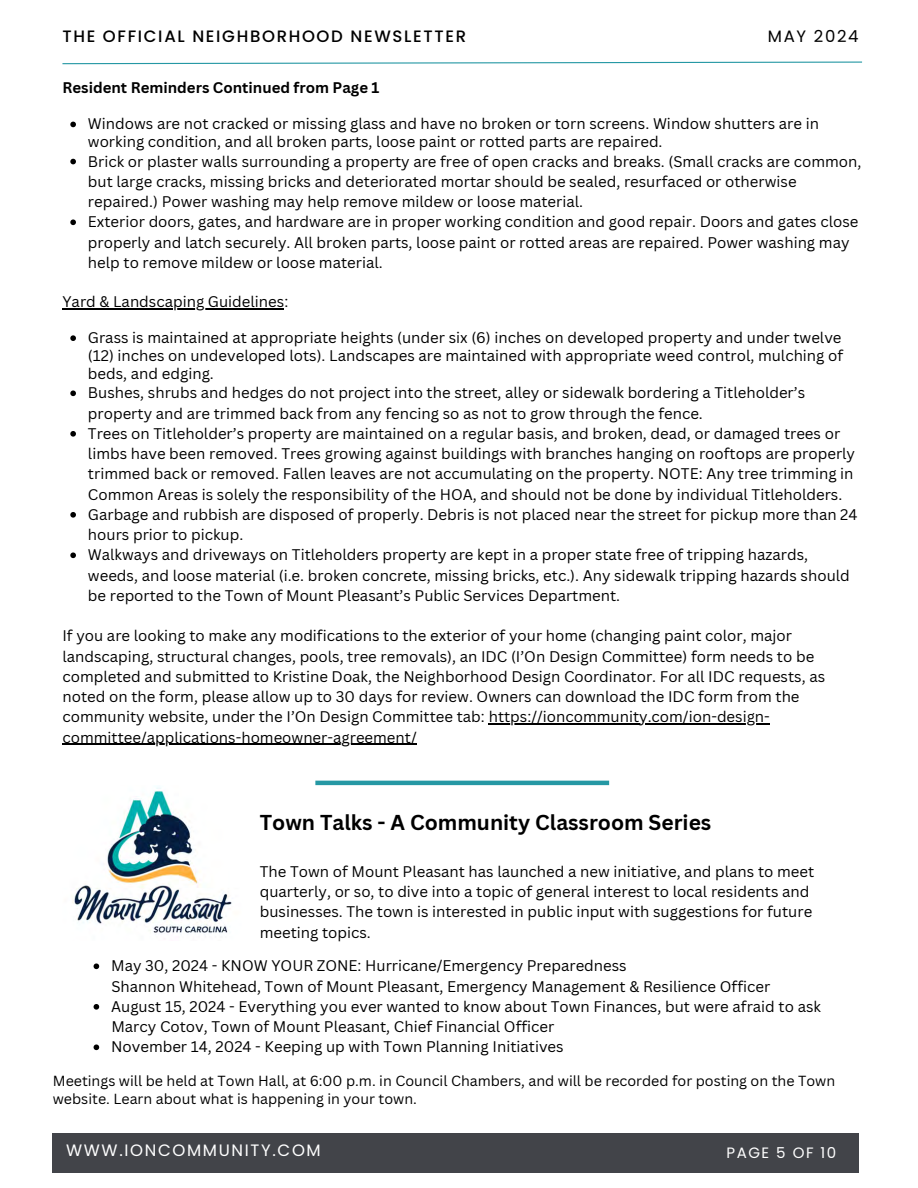
<style>
.page{position:relative;width:918px;height:1188px;background:#fff}
.page>*{position:absolute;margin:0;border:0;box-sizing:border-box;transform-origin:0 0}
.t1{font:700 21px "Canva Sans";color:#000}
.t2{font:500 16.5px "Poppins";letter-spacing:.1em;color:#000}
.t3{font:16.5px "Poppins";letter-spacing:.1em;color:#fff}
.t4{font:16.5px "Poppins";letter-spacing:.1em;color:#000}
.t5{font:15px/20.2px "Canva Sans";color:#000}
.t6{font:700 15px "Canva Sans";color:#000}
.t7{font:15px "Poppins";letter-spacing:.1em;color:#fff}
.t8{font:14.25px/18px "Canva Sans";color:#000}
</style>
<div class="page">
<svg style="left:62px;top:61px;width:801px;height:4px"></svg>
<div style="left:53px;top:1133px;width:806px;height:40px;background:#424449"></div>
<hr style="left:315px;top:781px;width:294px;height:4px;background:#2598a4">
<img style="left:72px;top:787px;width:160px;height:147px">
<svg style="left:70px;top:122px;width:6px;height:5px"></svg>
<svg style="left:70px;top:159px;width:6px;height:5px"></svg>
<svg style="left:70px;top:219px;width:6px;height:6px"></svg>
<hr style="left:62px;top:308px;width:222px;height:1px;background:#000">
<svg style="left:70px;top:335px;width:6px;height:6px"></svg>
<svg style="left:70px;top:390px;width:6px;height:6px"></svg>
<svg style="left:70px;top:431px;width:6px;height:6px"></svg>
<svg style="left:70px;top:512px;width:6px;height:6px"></svg>
<svg style="left:70px;top:552px;width:6px;height:6px"></svg>
<hr style="left:489px;top:723px;width:281px;height:2px;background:#000">
<hr style="left:62px;top:744px;width:355px;height:1px;background:#000">
<svg style="left:94px;top:963px;width:5px;height:6px"></svg>
<svg style="left:94px;top:1004px;width:5px;height:6px"></svg>
<svg style="left:94px;top:1044px;width:5px;height:6px"></svg>
<h5 class="t2" style="left:62px;top:24px;width:405px">THE OFFICIAL NEIGHBORHOOD NEWSLETTER</h5>
<p class="t4" style="left:768px;top:24px;width:92px">MAY 2024</p>
<h3 class="t6" style="left:62px;top:77px;width:319px">Resident Reminders Continued from Page 1</h3>
<h4 class="t5" style="left:88px;top:115px;width:733px;line-height:18px">Windows are not cracked or missing glass and have no broken or torn screens. Window shutters are in working condition, and all broken parts, loose paint or rotted parts are repaired.</h4>
<p class="t5" style="left:88px;top:151px;width:775px">Brick or plaster walls surrounding a property are free of open cracks and breaks. (Small cracks are common, but large cracks, missing bricks and deteriorated mortar should be sealed, resurfaced or otherwise repaired.) Power washing may help remove mildew or loose material.</p>
<p class="t5" style="left:88px;top:211px;width:772px">Exterior doors, gates, and hardware are in proper working condition and good repair. Doors and gates close properly and latch securely. All broken parts, loose paint or rotted areas are repaired. Power washing may help to remove mildew or loose material.</p>
<p class="t5" style="left:62px;top:291px;width:227px">Yard &amp; Landscaping Guidelines:</p>
<h5 class="t5" style="left:88px;top:328px;width:757px;line-height:18px;text-align:justify">Grass is maintained at appropriate heights (under six (6) inches on developed property and under twelve (12) inches on undeveloped lots). Landscapes are maintained with appropriate weed control, mulching of beds, and edging.</h5>
<p class="t5" style="left:88px;top:382px;width:719px">Bushes, shrubs and hedges do not project into the street, alley or sidewalk bordering a Titleholder’s property and are trimmed back from any fencing so as not to grow through the fence.</p>
<p class="t5" style="left:88px;top:423px;width:769px">Trees on Titleholder’s property are maintained on a regular basis, and broken, dead, or damaged trees or limbs have been removed. Trees growing against buildings with branches hanging on rooftops are properly trimmed back or removed. Fallen leaves are not accumulating on the property. NOTE: Any tree trimming in Common Areas is solely the responsibility of the HOA, and should not be done by individual Titleholders.</p>
<p class="t5" style="left:88px;top:504px;width:771px">Garbage and rubbish are disposed of properly. Debris is not placed near the street for pickup more than 24 hours prior to pickup.</p>
<p class="t5" style="left:88px;top:544px;width:763px">Walkways and driveways on Titleholders property are kept in a proper state free of tripping hazards, weeds, and loose material (i.e. broken concrete, missing bricks, etc.). Any sidewalk tripping hazards should be reported to the Town of Mount Pleasant’s Public Services Department.</p>
<p class="t5" style="left:62px;top:625px;width:764px">If you are looking to make any modifications to the exterior of your home (changing paint color, major landscaping, structural changes, pools, tree removals), an IDC (I’On Design Committee) form needs to be completed and submitted to Kristine Doak, the Neighborhood Design Coordinator. For all IDC requests, as noted on the form, please allow up to 30 days for review. Owners can download the IDC form from the community website, under the I’On Design Committee tab: https://ioncommunity.com/ion-design-</p>
<p class="t5" style="left:62px;top:727px;width:356px">committee/applications-homeowner-agreement/</p>
<h5 class="t1" style="left:260px;top:807px;width:453px">Town Talks - A Community Classroom Series</h5>
<p class="t5" style="left:260px;top:861px;width:556px">The Town of Mount Pleasant has launched a new initiative, and plans to meet quarterly, or so, to dive into a topic of general interest to local residents and businesses. The town is interested in public input with suggestions for future meeting topics.</p>
<h5 class="t5" style="left:111px;top:955px;width:517px">May 30, 2024 - KNOW YOUR ZONE: Hurricane/Emergency Preparedness</h5>
<p class="t5" style="left:111px;top:976px;width:660px">Shannon Whitehead, Town of Mount Pleasant, Emergency Management &amp; Resilience Officer</p>
<p class="t5" style="left:111px;top:996px;width:711px">August 15, 2024 - Everything you ever wanted to know about Town Finances, but were afraid to ask</p>
<h3 class="t5" style="left:111px;top:1016px;width:444px">Marcy Cotov, Town of Mount Pleasant, Chief Financial Officer</h3>
<h3 class="t5" style="left:111px;top:1036px;width:454px">November 14, 2024 - Keeping up with Town Planning Initiatives</h3>
<h1 class="t8" style="left:53px;top:1072px;width:784px">Meetings will be held at Town Hall, at 6:00 p.m. in Council Chambers, and will be recorded for posting on the Town website. Learn about what is happening in your town.</h1>
<p class="t3" style="left:66px;top:1139px;width:256px">WWW.IONCOMMUNITY.COM</p>
<p class="t7" style="left:727px;top:1143px;width:111px">PAGE 5 OF 10</p>
</div>
